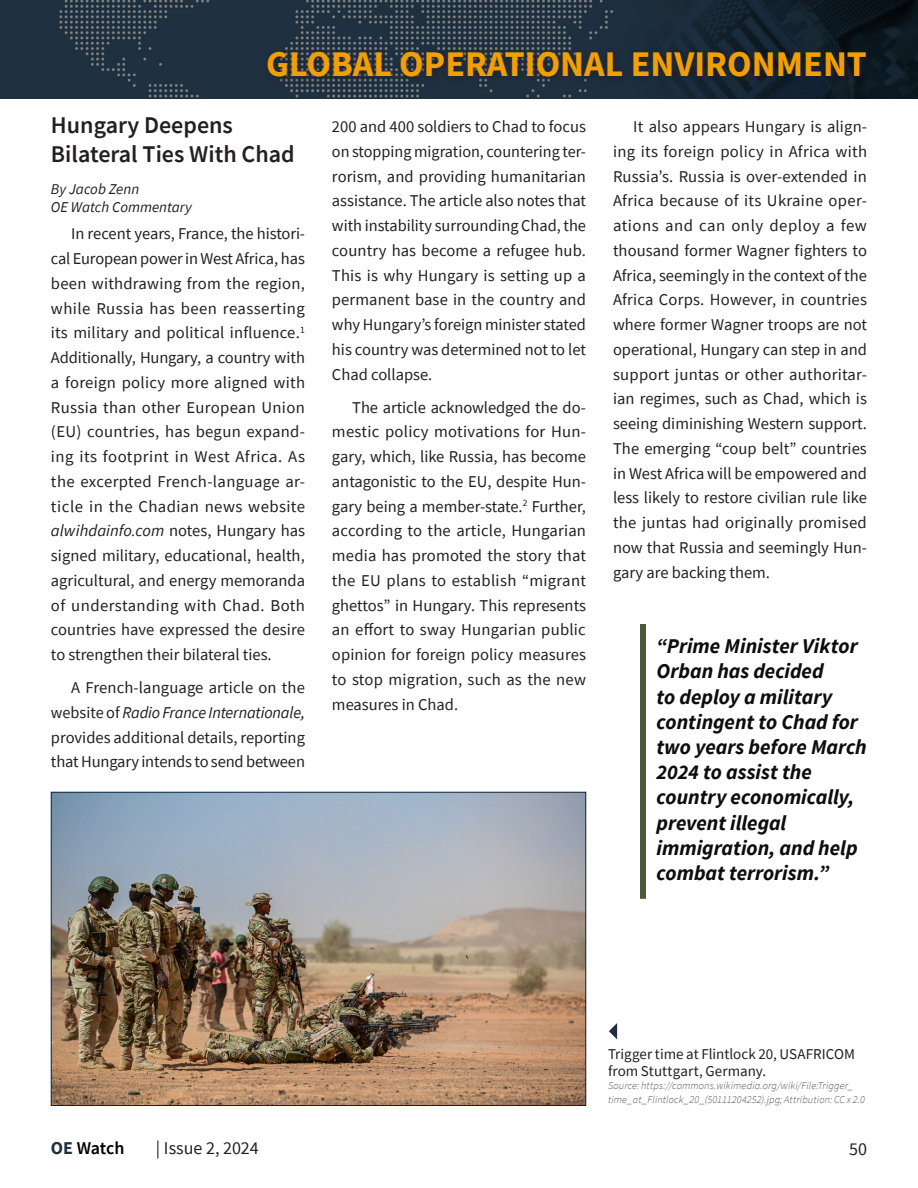
<style>
.page{position:relative;width:918px;height:1188px;background:#fff}
.page>*{position:absolute;margin:0;border:0;box-sizing:border-box;transform-origin:0 0}
.t1{font:700 36px "Source Sans Pro";color:#f29f05}
.Commentary_Header_1{font:600 24px/28.8px "Source Sans Pro";color:#231f20}
.Pull_Quote_-_Left_line{font:italic 700 21px/25.2px "Source Sans Pro";color:#0d0d0d}
.t2{font:18px "Source Sans Pro";color:#231f20}
.t3{font:600 18px "Source Sans Pro";letter-spacing:-.015em;color:#000}
.FMSO_Commentary_Copy{font:16.5px/24.8px "Source Sans Pro";color:#231f20;text-align:justify}
.Caption-Title{font:15px/16.5px "Source Sans Pro";letter-spacing:.005em;color:#231f20}
.By_line_-_commentary_line_2{font:italic 15px "Source Sans Pro";color:#231f20}
.By_Line__Commentary{font:italic 15px "Source Sans Pro";color:#231f20}
.photo_caption-Source__Attribute{font:italic 300 10.5px/13.5px "Source Sans Pro";letter-spacing:.01em;color:#505050}
.s1{font-style:italic}
.s2{font-weight:700;color:#1e3040}
</style>
<div class="page">
<img style="left:0;top:0;width:917px;height:99px">
<hr style="left:917px;top:0;width:1px;height:99px;background:#1e3040">
<div style="left:261px;top:46px;width:614px;height:40px;background:#231f20;opacity:.75"></div>
<img style="left:53px;top:794px;width:531px;height:310px">
<div style="left:51px;top:792px;width:535px;height:314px;border:1px solid #0c2339"></div>
<div style="left:640px;top:624px;width:6px;height:275px;background:#4b5936"></div>
<svg style="left:609px;top:1023px;width:8px;height:17px"></svg>
<h1 class="t1" style="left:266px;top:40px;width:602px">GLOBAL OPERATIONAL ENVIRONMENT</h1>
<p class="Commentary_Header_1" style="left:51px;top:111px;width:245px">Hungary Deepens<br>Bilateral Ties With Chad</p>
<p class="By_Line__Commentary" style="left:51px;top:179px;width:90px">By Jacob Zenn</p>
<p class="By_line_-_commentary_line_2" style="left:51px;top:197px;width:142px">OE Watch Commentary</p>
<p class="FMSO_Commentary_Copy" style="left:51px;top:221px;width:256px;text-indent:20px">In recent years, France, the histori&shy;cal European power in West Africa, has been withdrawing from the region, while Russia has been reasserting its military and political influence.<sup>1<br></sup>Additionally, Hungary, a country with a foreign policy more aligned with Russia than other European Union (EU) countries, has begun expand&shy;ing its footprint in West Africa. As the excerpted French-language ar&shy;ticle in the Chadian news website <span class="s1">alwihdainfo.com</span> notes, Hungary has signed military, educational, health, agricultural, and energy memoranda of understanding with Chad. Both countries have expressed the desire to strengthen their bilateral ties.</p>
<p class="FMSO_Commentary_Copy" style="left:51px;top:675px;width:256px;text-indent:20px">A French-language article on the website of <span class="s1">Radio France Internationale, </span>provides additional details, reporting that Hungary intends to send between</p>
<p class="FMSO_Commentary_Copy" style="left:332px;top:114px;width:256px">200 and 400 soldiers to Chad to focus on stopping migration, countering ter&shy;rorism, and providing humanitarian assistance. The article also notes that with instability surrounding Chad, the country has become a refugee hub.<br>This is why Hungary is setting up a permanent base in the country and why Hungary’s foreign minister stated his country was determined not to let Chad collapse.</p>
<p class="FMSO_Commentary_Copy" style="left:332px;top:395px;width:256px;text-indent:20px">The article acknowledged the do&shy;mestic policy motivations for Hun&shy;gary, which, like Russia, has become antagonistic to the EU, despite Hun&shy;gary being a member-state.<sup>2</sup> Further, according to the article, Hungarian media has promoted the story that the EU plans to establish “migrant ghettos” in Hungary. This represents an effort to sway Hungarian public opinion for foreign policy measures to stop migration, such as the new measures in Chad.</p>
<p class="FMSO_Commentary_Copy" style="left:613px;top:114px;width:256px;text-indent:20px">It also appears Hungary is align&shy;ing its foreign policy in Africa with Russia’s. Russia is over-extended in Africa because of its Ukraine oper&shy;ations and can only deploy a few thousand former Wagner fighters to Africa, seemingly in the context of the Africa Corps. However, in countries where former Wagner troops are not operational, Hungary can step in and support juntas or other authoritar&shy;ian regimes, such as Chad, which is seeing diminishing Western support.<br>The emerging “coup belt” countries in West Africa will be empowered and less likely to restore civilian rule like the juntas had originally promised now that Russia and seemingly Hun&shy;gary are backing them.</p>
<p class="Pull_Quote_-_Left_line" style="left:657px;top:633px;width:212px">“Prime Minister Viktor<br>Orban has decided<br>to deploy a military contingent to Chad for two years before March<br>2024 to assist the country economically, prevent illegal immigration, and help combat terrorism.”</p>
<p class="Caption-Title" style="left:608px;top:1046px;width:249px">Trigger time at Flintlock 20, USAFRICOM from Stuttgart, Germany.</p>
<p class="photo_caption-Source__Attribute" style="left:608px;top:1079px;width:258px">Source: https://commons.wikimedia.org/wiki/File:Trigger_ time_at_Flintlock_20_(50111204252).jpg; Attribution: CC x 2.0</p>
<p class="t3" style="left:51px;top:1136px;width:75px"><span class="s2">OE</span> Watch</p>
<p class="t2" style="left:156px;top:1136px;width:104px">| Issue 2, 2024</p>
<p class="t2" style="left:849px;top:1138px;width:19px">50</p>
</div>
